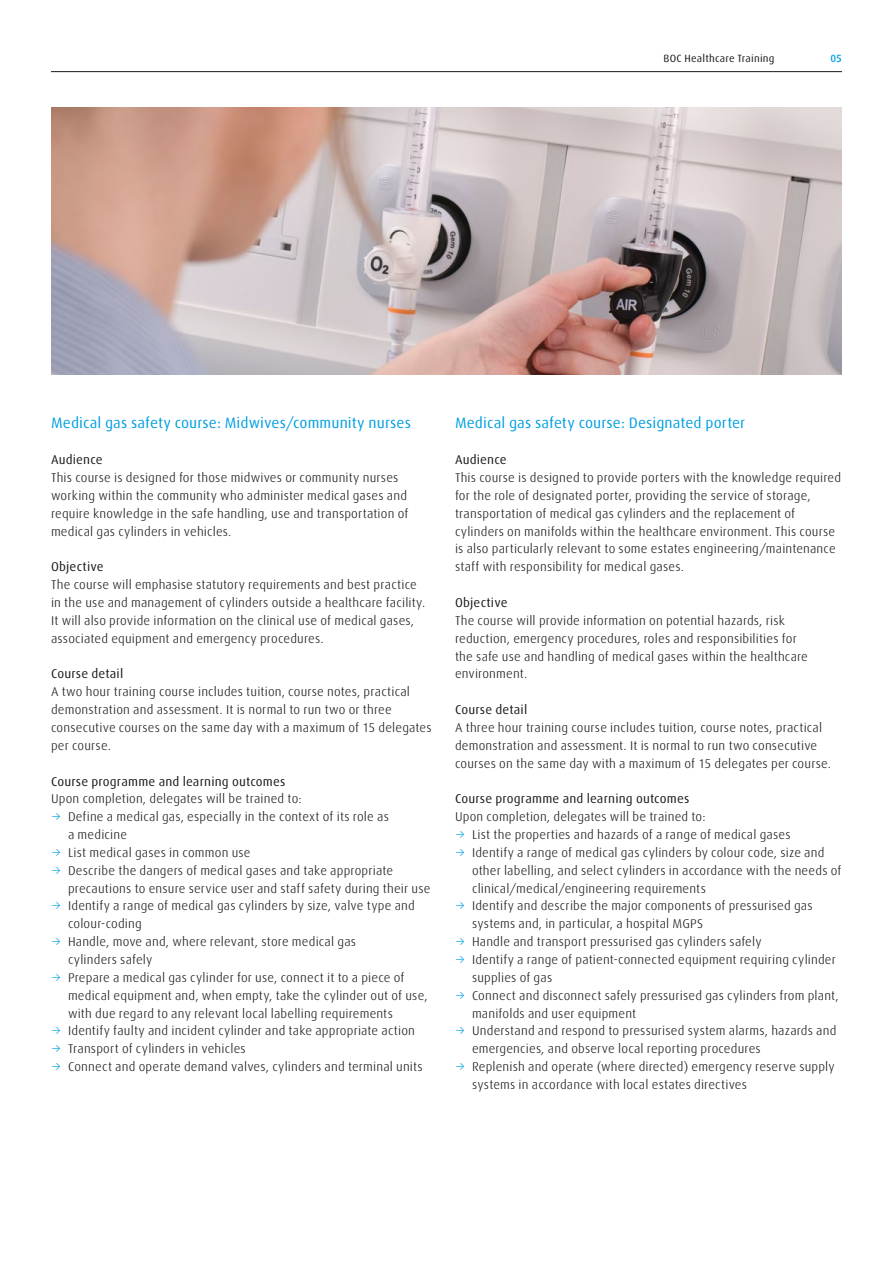
<style>
.page{position:relative;width:893px;height:1263px;background:#fff}
.page>*{position:absolute;margin:0;border:0;box-sizing:border-box;transform-origin:0 0}
.t1{font:15px "Linde Dax Global";letter-spacing:.005em;color:#009ee0}
.t2{font:300 12.75px/17.9px "Linde Dax Global";letter-spacing:.01em;color:#1a1817}
.t3{font:12.75px "Linde Dax Global";letter-spacing:.015em;color:#1a1817}
.t4{font:10.5px "Linde Dax Global";letter-spacing:.02em;color:#1a1817}
.t5{font:500 10.5px "Linde Dax Global";color:#009ee0}
.s1{color:#009ee0}
</style>
<div class="page">
<hr style="left:51px;top:71px;width:791px;height:1px;background:#1a1817">
<img style="left:51px;top:107px;width:791px;height:268px">
<p class="t4" style="left:664px;top:52px;width:112px">BOC Healthcare Training</p>
<p class="t5" style="left:830px;top:52px;width:13px">05</p>
<p class="t1" style="left:51px;top:414px;width:361px">Medical gas safety course: Midwives/community nurses</p>
<p class="t3" style="left:51px;top:452px;width:53px">Audience</p>
<p class="t2" style="left:51px;top:469px;width:359px">This course is designed for those midwives or community nurses working within the community who administer medical gases and require knowledge in the safe handling, use and transportation of medical gas cylinders in vehicles.</p>
<p class="t3" style="left:51px;top:559px;width:54px">Objective</p>
<p class="t2" style="left:51px;top:576px;width:376px">The course will emphasise statutory requirements and best practice in the use and management of cylinders outside a healthcare facility.<br>It will also provide information on the clinical use of medical gases, associated equipment and emergency procedures.</p>
<p class="t3" style="left:51px;top:666px;width:74px">Course detail</p>
<p class="t2" style="left:51px;top:683px;width:382px">A two hour training course includes tuition, course notes, practical demonstration and assessment. It is normal to run two or three consecutive courses on the same day with a maximum of 15 delegates per course.</p>
<p class="t3" style="left:51px;top:774px;width:236px">Course programme and learning outcomes</p>
<p class="t2" style="left:51px;top:790px;width:252px">Upon completion, delegates will be trained to:</p>
<p class="t2" style="left:68px;top:808px;width:322px;text-indent:-17px"><span class="s1">→</span> Define a medical gas, especially in the context of its role as a medicine</p>
<p class="t2" style="left:51px;top:843px;width:201px"><span class="s1">→</span> List medical gases in common use</p>
<p class="t2" style="left:68px;top:861px;width:364px;text-indent:-17px"><span class="s1">→</span> Describe the dangers of medical gases and take appropriate precautions to ensure service user and staff safety during their use</p>
<p class="t2" style="left:68px;top:897px;width:348px;text-indent:-17px"><span class="s1">→</span> Identify a range of medical gas cylinders by size, valve type and colour-coding</p>
<p class="t2" style="left:68px;top:933px;width:290px;text-indent:-17px"><span class="s1">→</span> Handle, move and, where relevant, store medical gas cylinders safely</p>
<p class="t2" style="left:68px;top:968px;width:361px;text-indent:-17px"><span class="s1">→</span> Prepare a medical gas cylinder for use, connect it to a piece of medical equipment and, when empty, take the cylinder out of use, with due regard to any relevant local labelling requirements</p>
<p class="t2" style="left:51px;top:1022px;width:366px"><span class="s1">→</span> Identify faulty and incident cylinder and take appropriate action</p>
<p class="t2" style="left:51px;top:1040px;width:196px"><span class="s1">→</span> Transport of cylinders in vehicles</p>
<p class="t2" style="left:51px;top:1058px;width:373px"><span class="s1">→</span> Connect and operate demand valves, cylinders and terminal units</p>
<p class="t1" style="left:455px;top:414px;width:292px">Medical gas safety course: Designated porter</p>
<p class="t3" style="left:455px;top:452px;width:53px">Audience</p>
<p class="t2" style="left:455px;top:469px;width:388px">This course is designed to provide porters with the knowledge required for the role of designated porter, providing the service of storage, transportation of medical gas cylinders and the replacement of cylinders on manifolds within the healthcare environment. This course is also particularly relevant to some estates engineering/maintenance staff with responsibility for medical gases.</p>
<p class="t3" style="left:455px;top:595px;width:54px">Objective</p>
<p class="t2" style="left:455px;top:611px;width:354px">The course will provide information on potential hazards, risk reduction, emergency procedures, roles and responsibilities for the safe use and handling of medical gases within the healthcare environment.</p>
<p class="t3" style="left:455px;top:702px;width:74px">Course detail</p>
<p class="t2" style="left:455px;top:719px;width:378px">A three hour training course includes tuition, course notes, practical demonstration and assessment. It is normal to run two consecutive courses on the same day with a maximum of 15 delegates per course.</p>
<p class="t3" style="left:455px;top:791px;width:236px">Course programme and learning outcomes</p>
<p class="t2" style="left:455px;top:808px;width:252px">Upon completion, delegates will be trained to:</p>
<p class="t2" style="left:455px;top:826px;width:337px"><span class="s1">→</span> List the properties and hazards of a range of medical gases</p>
<p class="t2" style="left:472px;top:843px;width:371px;text-indent:-17px"><span class="s1">→</span> Identify a range of medical gas cylinders by colour code, size and other labelling, and select cylinders in accordance with the needs of clinical/medical/engineering requirements</p>
<p class="t2" style="left:472px;top:897px;width:342px;text-indent:-17px"><span class="s1">→</span> Identify and describe the major components of pressurised gas systems and, in particular, a hospital MGPS</p>
<p class="t2" style="left:455px;top:933px;width:308px"><span class="s1">→</span> Handle and transport pressurised gas cylinders safely</p>
<p class="t2" style="left:472px;top:951px;width:365px;text-indent:-17px"><span class="s1">→</span> Identify a range of patient-connected equipment requiring cylinder supplies of gas</p>
<p class="t2" style="left:472px;top:986px;width:368px;text-indent:-17px"><span class="s1">→</span> Connect and disconnect safely pressurised gas cylinders from plant, manifolds and user equipment</p>
<p class="t2" style="left:472px;top:1022px;width:366px;text-indent:-17px"><span class="s1">→</span> Understand and respond to pressurised system alarms, hazards and emergencies, and observe local reporting procedures</p>
<p class="t2" style="left:472px;top:1058px;width:364px;text-indent:-17px"><span class="s1">→</span> Replenish and operate (where directed) emergency reserve supply systems in accordance with local estates directives</p>
</div>
